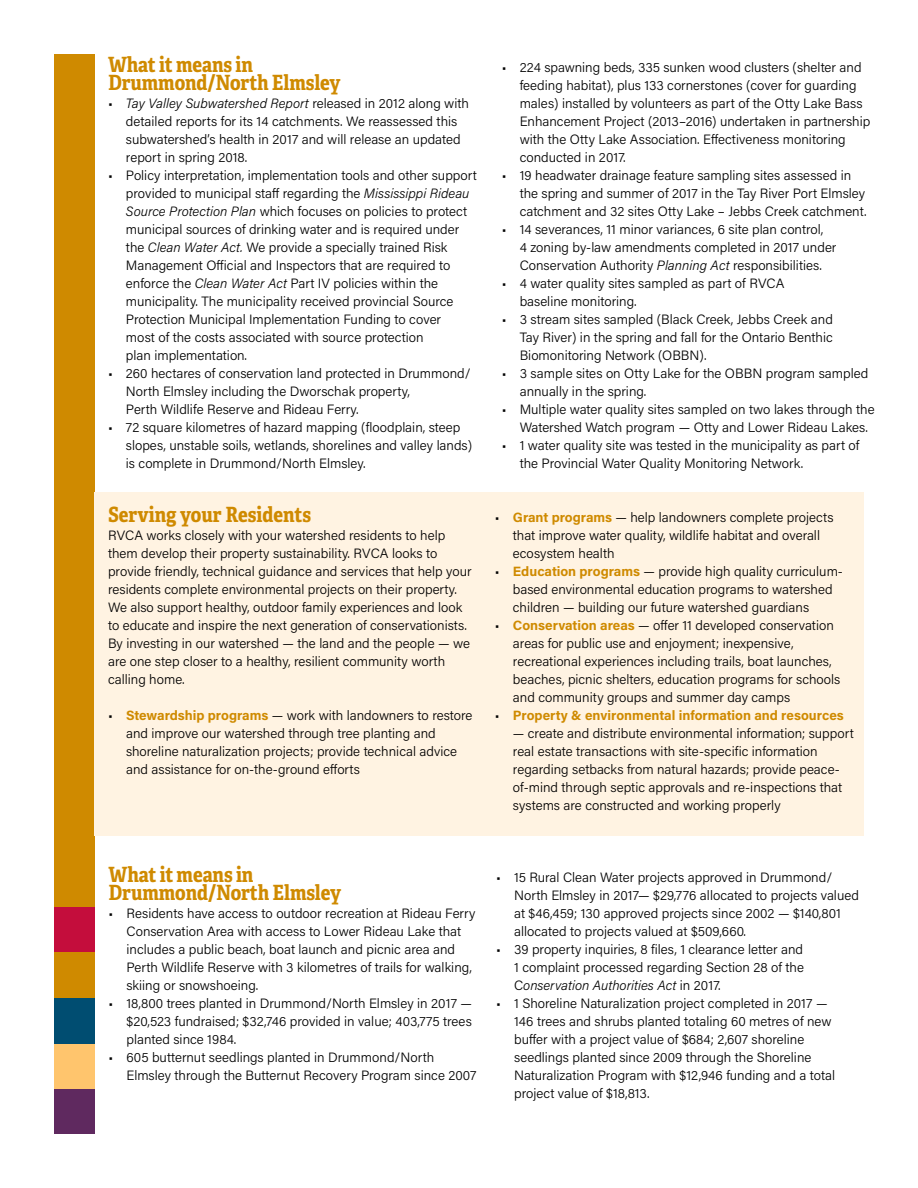
<style>
.page{position:relative;width:918px;height:1188px;background:#fff}
.page>*{position:absolute;margin:0;border:0;box-sizing:border-box;transform-origin:0 0}
.t1{font:700 21px/18px "Adelle Condensed";letter-spacing:-.005em;color:#cf8a00}
.t2{font:300 13.5px/18px "Acumin Pro";color:#000}
.t3{font:700 13.5px "Acumin Pro";color:#cf8a00}
.s1{font-style:italic}
.s2{font-weight:700;color:#cf8a00}
.s3{font-weight:300;color:#000}
</style>
<div class="page">
<div style="left:54px;top:54px;width:40px;height:1080px;background:#cf8a00"></div>
<div style="left:54px;top:1088px;width:40px;height:46px;background:#5f295f"></div>
<div style="left:54px;top:907px;width:40px;height:46px;background:#c40d3c"></div>
<div style="left:54px;top:1044px;width:40px;height:45px;background:#ffc56d"></div>
<div style="left:54px;top:998px;width:40px;height:46px;background:#004d71"></div>
<div style="left:94px;top:492px;width:770px;height:344px;background:#fff3e2"></div>
<h1 class="t1" style="left:108px;top:55px;width:234px">What it means in<br>Drummond/North Elmsley</h1>
<p class="t2" style="left:126px;top:94px;width:345px;text-indent:-18px">• <span class="s1">Tay Valley Subwatershed Report</span> released in 2012 along with detailed reports for its 14 catchments. We reassessed this subwatershed’s health in 2017 and will release an updated report in spring 2018.</p>
<p class="t2" style="left:126px;top:166px;width:352px;text-indent:-18px">• Policy interpretation, implementation tools and other support provided to municipal staff regarding the <span class="s1">Mississippi Rideau Source Protection Plan</span> which focuses on policies to protect municipal sources of drinking water and is required under the <span class="s1">Clean Water Act.</span> We provide a specially trained Risk Management Official and Inspectors that are required to enforce the <span class="s1">Clean Water Act</span> Part IV policies within the municipality. The municipality received provincial Source Protection Municipal Implementation Funding to cover<br>most of the costs associated with source protection<br>plan implementation.</p>
<p class="t2" style="left:126px;top:364px;width:346px;text-indent:-18px">• 260 hectares of conservation land protected in Drummond/<br>North Elmsley including the Dworschak property,<br>Perth Wildlife Reserve and Rideau Ferry.</p>
<p class="t2" style="left:126px;top:418px;width:348px;text-indent:-18px">• 72 square kilometres of hazard mapping (floodplain, steep slopes, unstable soils, wetlands, shorelines and valley lands) is complete in Drummond/North Elmsley.</p>
<h1 class="t1" style="left:108px;top:505px;width:204px">Serving your Residents</h1>
<p class="t2" style="left:108px;top:526px;width:365px">RVCA works closely with your watershed residents to help them develop their property sustainability. RVCA looks to provide friendly, technical guidance and services that help your residents complete environmental projects on their property.<br>We also support healthy, outdoor family experiences and look to educate and inspire the next generation of conservationists.<br>By investing in our watershed — the land and the people — we are one step closer to a healthy, resilient community worth calling home.</p>
<p class="t2" style="left:126px;top:706px;width:348px;text-indent:-18px">• <span class="s2">Stewardship programs</span> — work with landowners to restore and improve our watershed through tree planting and shoreline naturalization projects; provide technical advice and assistance for on-the-ground efforts</p>
<p class="t2" style="left:520px;top:58px;width:352px;text-indent:-18px">• 224 spawning beds, 335 sunken wood clusters (shelter and feeding habitat), plus 133 cornerstones (cover for guarding males) installed by volunteers as part of the Otty Lake Bass Enhancement Project (2013–2016) undertaken in partnership with the Otty Lake Association. Effectiveness monitoring conducted in 2017.</p>
<p class="t2" style="left:520px;top:166px;width:348px;text-indent:-18px">• 19 headwater drainage feature sampling sites assessed in the spring and summer of 2017 in the Tay River Port Elmsley catchment and 32 sites Otty Lake – Jebbs Creek catchment.</p>
<p class="t2" style="left:520px;top:220px;width:318px;text-indent:-18px">• 14 severances, 11 minor variances, 6 site plan control,<br>4 zoning by-law amendments completed in 2017 under<br>Conservation Authority <span class="s1">Planning Act</span> responsibilities.</p>
<p class="t2" style="left:520px;top:274px;width:266px;text-indent:-18px">• 4 water quality sites sampled as part of RVCA baseline monitoring.</p>
<p class="t2" style="left:520px;top:310px;width:315px;text-align:justify;text-indent:-18px">• 3 stream sites sampled (Black Creek, Jebbs Creek and Tay River) in the spring and fall for the Ontario Benthic Biomonitoring Network (OBBN).</p>
<p class="t2" style="left:520px;top:364px;width:350px;text-indent:-18px">• 3 sample sites on Otty Lake for the OBBN program sampled annually in the spring.</p>
<p class="t2" style="left:520px;top:400px;width:356px;text-indent:-18px">• Multiple water quality sites sampled on two lakes through the<br>Watershed Watch program — Otty and Lower Rideau Lakes.</p>
<p class="t2" style="left:520px;top:436px;width:341px;text-indent:-18px">• 1 water quality site was tested in the municipality as part of the Provincial Water Quality Monitoring Network.</p>
<p class="t2" style="left:513px;top:508px;width:322px;text-indent:-18px">• <span class="s2">Grant programs</span> — help landowners complete projects that improve water quality, wildlife habitat and overall ecosystem health</p>
<p class="t2" style="left:513px;top:562px;width:332px;text-indent:-18px">• <span class="s2">Education programs</span> — provide high quality curriculum&shy;based environmental education programs to watershed children — building our future watershed guardians</p>
<p class="t2" style="left:513px;top:616px;width:329px;text-indent:-18px">• <span class="s2">Conservation areas</span> — offer 11 developed conservation areas for public use and enjoyment; inexpensive, recreational experiences including trails, boat launches, beaches, picnic shelters, education programs for schools and community groups and summer day camps</p>
<p class="t3" style="left:495px;top:706px;width:350px"><span class="s3">•</span> Property &amp; environmental information and resources</p>
<p class="t2" style="left:513px;top:724px;width:342px">— create and distribute environmental information; support real estate transactions with site-specific information regarding setbacks from natural hazards; provide peace&shy;of-mind through septic approvals and re-inspections that systems are constructed and working properly</p>
<h1 class="t1" style="left:109px;top:865px;width:234px">What it means in<br>Drummond/North Elmsley</h1>
<p class="t2" style="left:127px;top:904px;width:350px;text-indent:-18px">• Residents have access to outdoor recreation at Rideau Ferry Conservation Area with access to Lower Rideau Lake that includes a public beach, boat launch and picnic area and Perth Wildlife Reserve with 3 kilometres of trails for walking, skiing or snowshoeing.</p>
<p class="t2" style="left:127px;top:994px;width:347px;text-align:justify;text-indent:-18px">• 18,800 trees planted in Drummond/North Elmsley in 2017 — $20,523 fundraised; $32,746 provided in value; 403,775 trees planted since 1984.</p>
<p class="t2" style="left:127px;top:1048px;width:351px;text-indent:-18px">• 605 butternut seedlings planted in Drummond/North<br>Elmsley through the Butternut Recovery Program since 2007</p>
<p class="t2" style="left:514px;top:868px;width:346px;text-indent:-18px">• 15 Rural Clean Water projects approved in Drummond/ North Elmsley in 2017— $29,776 allocated to projects valued at $46,459; 130 approved projects since 2002 — $140,801 allocated to projects valued at $509,660.</p>
<p class="t2" style="left:514px;top:940px;width:291px;text-align:justify;text-indent:-18px">• 39 property inquiries, 8 files, 1 clearance letter and 1 complaint processed regarding Section 28 of the C<span class="s1">onservation Authorities Act</span> in 2017.</p>
<p class="t2" style="left:514px;top:994px;width:322px;text-indent:-18px">• 1 Shoreline Naturalization project completed in 2017 — 146 trees and shrubs planted totaling 60 metres of new buffer with a project value of $684; 2,607 shoreline seedlings planted since 2009 through the Shoreline Naturalization Program with $12,946 funding and a total project value of $18,813.</p>
</div>
